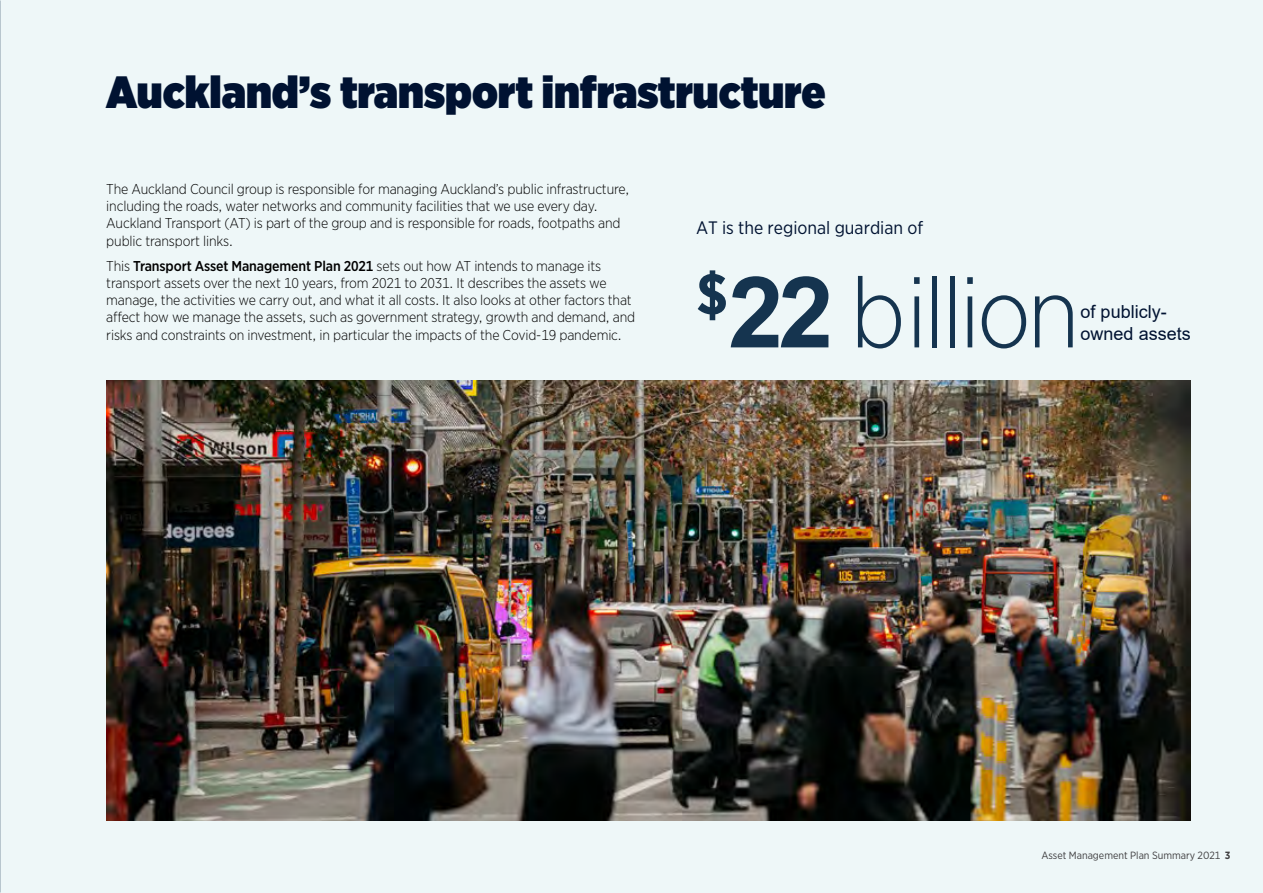
<style>
.page{position:relative;width:1263px;height:893px;background:#eef7f8}
.page>*{position:absolute;margin:0;border:0;box-sizing:border-box;transform-origin:0 0}
.t1{font:300 99px "Gotham Narrow";letter-spacing:-.04em;color:#15344f}
.t2{font:900 45px "Gotham Narrow";color:#001231}
.t3{font:18px "Gotham Narrow";color:#001231}
.t4{font:18px/21.6px "Arial";color:#001231}
.t5{font:300 14.25px/17.1px "Gotham Narrow";letter-spacing:-.01em;color:#000}
.t6{font:10.5px "Gotham Narrow";color:#414042}
.s1{font-weight:500}
.s2{font-family:"Arial";font-weight:700}
.s3{font-weight:700}
</style>
<div class="page">
<img style="left:106px;top:381px;width:1085px;height:440px">
<h2 class="t2" style="left:106px;top:62px;width:721px">Auckland’s transport infrastructure</h2>
<p class="t5" style="left:106px;top:180px;width:524px">The Auckland Council group is responsible for managing Auckland’s public infrastructure, including the roads, water networks and community facilities that we use every day.<br>Auckland Transport (AT) is part of the group and is responsible for roads, footpaths and public transport links.</p>
<p class="t5" style="left:106px;top:257px;width:530px">This <span class="s1">Transport Asset Management Plan 2021</span> sets out how AT intends to manage its transport assets over the next 10 years, from 2021 to 2031. It describes the assets we manage, the activities we carry out, and what it all costs. It also looks at other factors that affect how we manage the assets, such as government strategy, growth and demand, and risks and constraints on investment, in particular the impacts of the Covid-19 pandemic.</p>
<p class="t3" style="left:696px;top:217px;width:229px">AT is the regional guardian of</p>
<h1 class="t1" style="left:696px;top:252px;width:385px"><sup>$</sup><span class="s2">22</span> billion</h1>
<p class="t4" style="left:1080px;top:301px;width:112px">of publicly&shy;owned assets</p>
<p class="t6" style="left:1041px;top:849px;width:190px">Asset Management Plan Summary 2021 <span class="s3">3</span></p>
</div>
